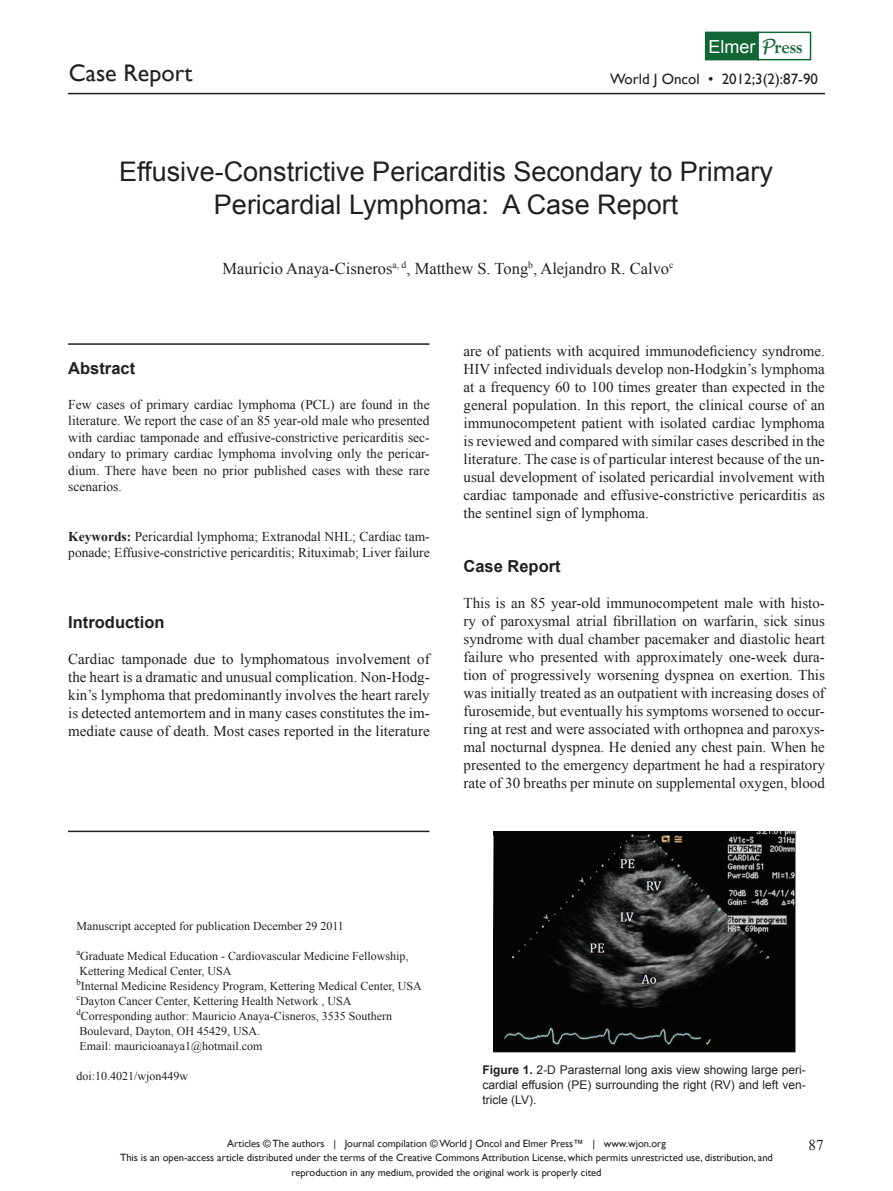
<style>
.page{position:relative;width:893px;height:1191px;background:#fff}
.page>*{position:absolute;margin:0;border:0;box-sizing:border-box;transform-origin:0 0}
.t1{font:27px/33px "Arial";color:#231f20;text-align:center}
.t2{font:24px "Gill Sans";color:#231f20}
.t3{font:18px "Arial";color:#fff}
.t4{font:16.5px "Times New Roman";color:#231f20}
.t5{font:700 16.5px "Arial";color:#231f20}
.t6{font:15px/18px "Times New Roman";color:#231f20;text-align:justify}
.t7{font:15px "Gill Sans";color:#231f20}
.t8{font:13.5px/16.5px "Times New Roman";color:#231f20;text-align:justify}
.t9{font:12px/15px "Times New Roman";color:#231f20}
.t10{font:12px/15px "Arial";color:#231f20;text-align:justify}
.t11{font:10.5px/14.5px "Gill Sans";color:#231f20;text-align:center}
.s1{font-family:"Lucida Handwriting";font-style:italic;font-size:19.5px;color:#136735}
.s2{font-family:"Goudy Old Style T";font-weight:700;font-size:19.5px;color:#136735}
.s3{font-weight:700}
</style>
<div class="page">
<div style="left:705px;top:32px;width:54px;height:28px;background:#106635"></div>
<div style="left:757px;top:32px;width:54px;height:28px;background:#fff;border:2px solid #106635"></div>
<div style="left:706px;top:40px;width:52px;height:16px;background:#106635"></div>
<hr style="left:68px;top:93px;width:757px;height:1px;background:#231f20">
<hr style="left:68px;top:343px;width:361px;height:2px;background:#231f20">
<hr style="left:68px;top:830px;width:361px;height:2px;background:#231f20">
<img style="left:493px;top:831px;width:302px;height:222px">
<p class="t3" style="left:708px;top:35px;width:96px">Elmer <span class="s1">P</span><span class="s2">ress</span></p>
<h2 class="t2" style="left:69px;top:59px;width:125px">Case Report</h2>
<p class="t7" style="left:610px;top:70px;width:209px">World J Oncol • 2012;3(2):87-90</p>
<h1 class="t1" style="left:119px;top:156px;width:655px">Effusive-Constrictive Pericarditis Secondary to Primary<br>Pericardial Lymphoma: A Case Report</h1>
<p class="t4" style="left:223px;top:257px;width:452px">Mauricio Anaya-Cisneros<sup>a,</sup> <sup>d</sup>, Matthew S. Tong<sup>b</sup>, Alejandro R. Calvo<sup>c</sup></p>
<p class="t5" style="left:68px;top:357px;width:68px">Abstract</p>
<p class="t8" style="left:68px;top:396px;width:363px">Few cases of primary cardiac lymphoma (PCL) are found in the literature. We report the case of an 85 year-old male who presented with cardiac tamponade and effusive-constrictive pericarditis sec&shy;ondary to primary cardiac lymphoma involving only the pericar&shy;dium. There have been no prior published cases with these rare scenarios.</p>
<p class="t8" style="left:68px;top:528px;width:363px"><span class="s3">Keywords:</span> Pericardial lymphoma; Extranodal NHL; Cardiac tam&shy;ponade; Effusive-constrictive pericarditis; Rituximab; Liver failure</p>
<p class="t5" style="left:68px;top:611px;width:98px">Introduction</p>
<p class="t6" style="left:68px;top:649px;width:363px">Cardiac tamponade due to lymphomatous involvement of the heart is a dramatic and unusual complication. Non-Hodg&shy;kin’s lymphoma that predominantly involves the heart rarely is detected antemortem and in many cases constitutes the im&shy;mediate cause of death. Most cases reported in the literature</p>
<p class="t6" style="left:463px;top:342px;width:363px">are of patients with acquired immunodeficiency syndrome.<br>HIV infected individuals develop non-Hodgkin’s lymphoma at a frequency 60 to 100 times greater than expected in the general population. In this report, the clinical course of an immunocompetent patient with isolated cardiac lymphoma is reviewed and compared with similar cases described in the literature. The case is of particular interest because of the un&shy;usual development of isolated pericardial involvement with cardiac tamponade and effusive-constrictive pericarditis as the sentinel sign of lymphoma.</p>
<p class="t5" style="left:463px;top:555px;width:99px">Case Report</p>
<p class="t6" style="left:463px;top:594px;width:363px">This is an 85 year-old immunocompetent male with histo&shy;ry of paroxysmal atrial fibrillation on warfarin, sick sinus syndrome with dual chamber pacemaker and diastolic heart failure who presented with approximately one-week dura&shy;tion of progressively worsening dyspnea on exertion. This was initially treated as an outpatient with increasing doses of furosemide, but eventually his symptoms worsened to occur&shy;ring at rest and were associated with orthopnea and paroxys&shy;mal nocturnal dyspnea. He denied any chest pain. When he presented to the emergency department he had a respiratory rate of 30 breaths per minute on supplemental oxygen, blood</p>
<p class="t9" style="left:76px;top:918px;width:269px">Manuscript accepted for publication December 29 2011</p>
<p class="t9" style="left:76px;top:948px;width:347px"><sup>a</sup>Graduate Medical Education - Cardiovascular Medicine Fellowship, Kettering Medical Center, USA<br><sup>b</sup>Internal Medicine Residency Program, Kettering Medical Center, USA <sup>c</sup>Dayton Cancer Center, Kettering Health Network , USA <sup>d</sup>Corresponding author: Mauricio Anaya-Cisneros, 3535 Southern Boulevard, Dayton, OH 45429, USA.<br>Email: mauricioanaya1@hotmail.com</p>
<p class="t9" style="left:76px;top:1068px;width:113px">doi:10.4021/wjon449w</p>
<p class="t10" style="left:483px;top:1062px;width:325px"><span class="s3">Figure 1.</span> 2-D Parasternal long axis view showing large peri&shy;cardial effusion (PE) surrounding the right (RV) and left ven&shy;tricle (LV).</p>
<p class="t11" style="left:120px;top:1136px;width:654px">Articles © The authors | Journal compilation © World J Oncol and Elmer Press™ | www.wjon.org<br>This is an open-access article distributed under the terms of the Creative Commons Attribution License, which permits unrestricted use, distribution, and reproduction in any medium, provided the original work is properly cited</p>
<p class="t6" style="left:809px;top:1136px;width:16px">87</p>
</div>
